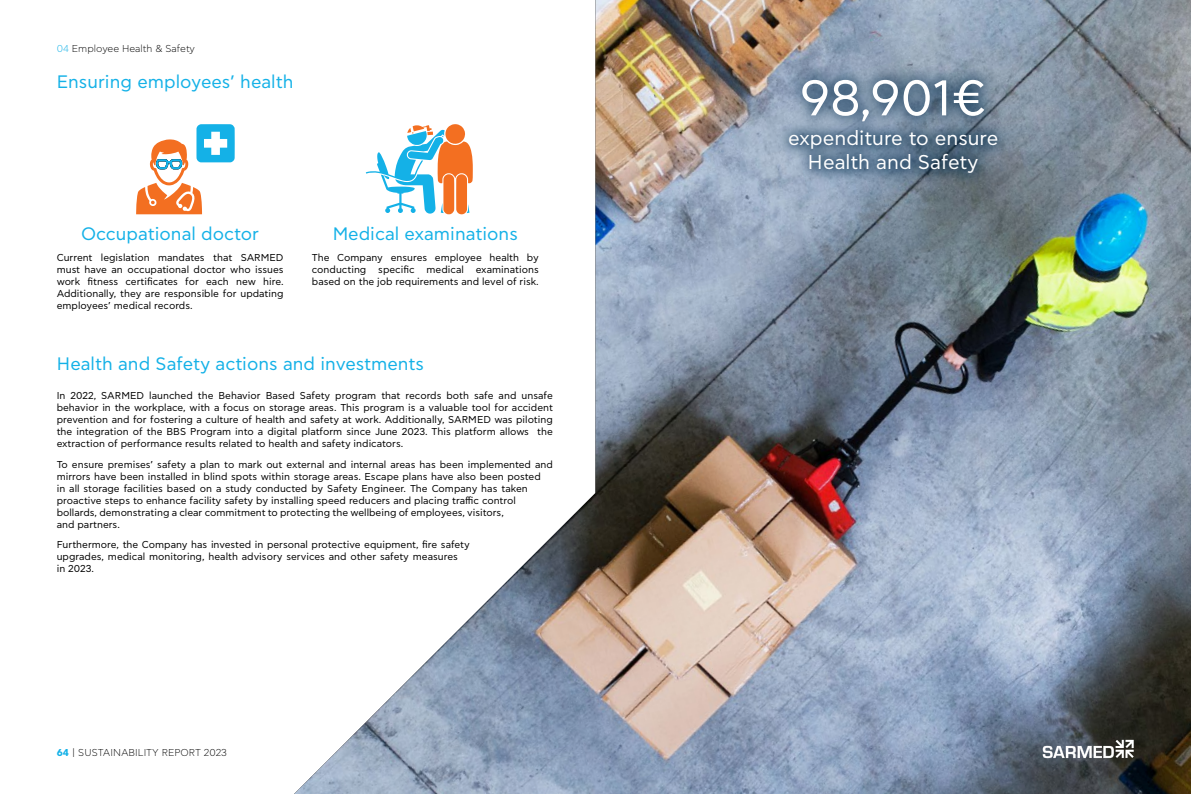
<style>
.page{position:relative;width:1191px;height:794px;background:#fff}
.page>*{position:absolute;margin:0;border:0;box-sizing:border-box;transform-origin:0 0}
.t1{font:50px "CF Asty Std";color:#fff}
.t2{font:20px/24px "CF Asty Std";color:#fff;text-align:center}
.t3{font:18px "CF Asty Std";color:#14b1e7}
.t4{font:10px/12px "CF Asty Std";color:#000;text-align:justify}
.t5{font:300 10px "CF Asty Std";color:#000}
.s1{color:#14b1e7}
.s2{font-weight:700;color:#14b1e7}
</style>
<div class="page">
<svg style="left:136px;top:124px;width:99px;height:90px"></svg>
<img style="left:294px;top:0;width:897px;height:794px">
<div style="left:774px;top:64px;width:237px;height:124px;background:#002a4b;opacity:.7"></div>
<svg style="left:1042px;top:740px;width:91px;height:18px"></svg>
<p class="t5" style="left:57px;top:43px;width:140px"><span class="s1">04</span> Employee Health &amp; Safety</p>
<h3 class="t3" style="left:57px;top:72px;width:238px">Ensuring employees’ health</h3>
<h3 class="t3" style="left:81px;top:224px;width:179px">Occupational doctor</h3>
<h3 class="t3" style="left:333px;top:224px;width:187px">Medical examinations</h3>
<p class="t4" style="left:312px;top:252px;width:228px">The Company ensures employee health by conducting specific medical examinations based on the job requirements and level of risk.</p>
<p class="t4" style="left:57px;top:252px;width:228px">Current legislation mandates that SARMED must have an occupational doctor who issues work fitness certificates for each new hire.<br>Additionally, they are responsible for updating employees’ medical records.</p>
<h3 class="t3" style="left:57px;top:354px;width:369px">Health and Safety actions and investments</h3>
<p class="t4" style="left:57px;top:390px;width:498px">In 2022, SARMED launched the Behavior Based Safety program that records both safe and unsafe behavior in the workplace, with a focus on storage areas. This program is a valuable tool for accident prevention and for fostering a culture of health and safety at work. Additionally, SARMED was piloting the integration of the BBS Program into a digital platform since June 2023. This platform allows the extraction of performance results related to health and safety indicators.</p>
<p class="t4" style="left:57px;top:458px;width:498px;text-align:left">To ensure premises’ safety a plan to mark out external and internal areas has been implemented and mirrors have been installed in blind spots within storage areas. Escape plans have also been posted<br>in all storage facilities based on a study conducted by Safety Engineer. The Company has taken proactive steps to enhance facility safety by installing speed reducers and placing traffic control bollards, demonstrating a clear commitment to protecting the wellbeing of employees, visitors,<br>and partners.</p>
<p class="t4" style="left:57px;top:539px;width:414px;text-align:left">Furthermore, the Company has invested in personal protective equipment, fire safety upgrades, medical monitoring, health advisory services and other safety measures<br>in 2023.</p>
<p class="t5" style="left:57px;top:747px;width:172px"><span class="s2">64</span> | SUSTAINABILITY REPORT 2023</p>
<h1 class="t1" style="left:799px;top:70px;width:189px">98,901€</h1>
<h2 class="t2" style="left:788px;top:127px;width:212px">expenditure to ensure<br>Health and Safety</h2>
</div>
